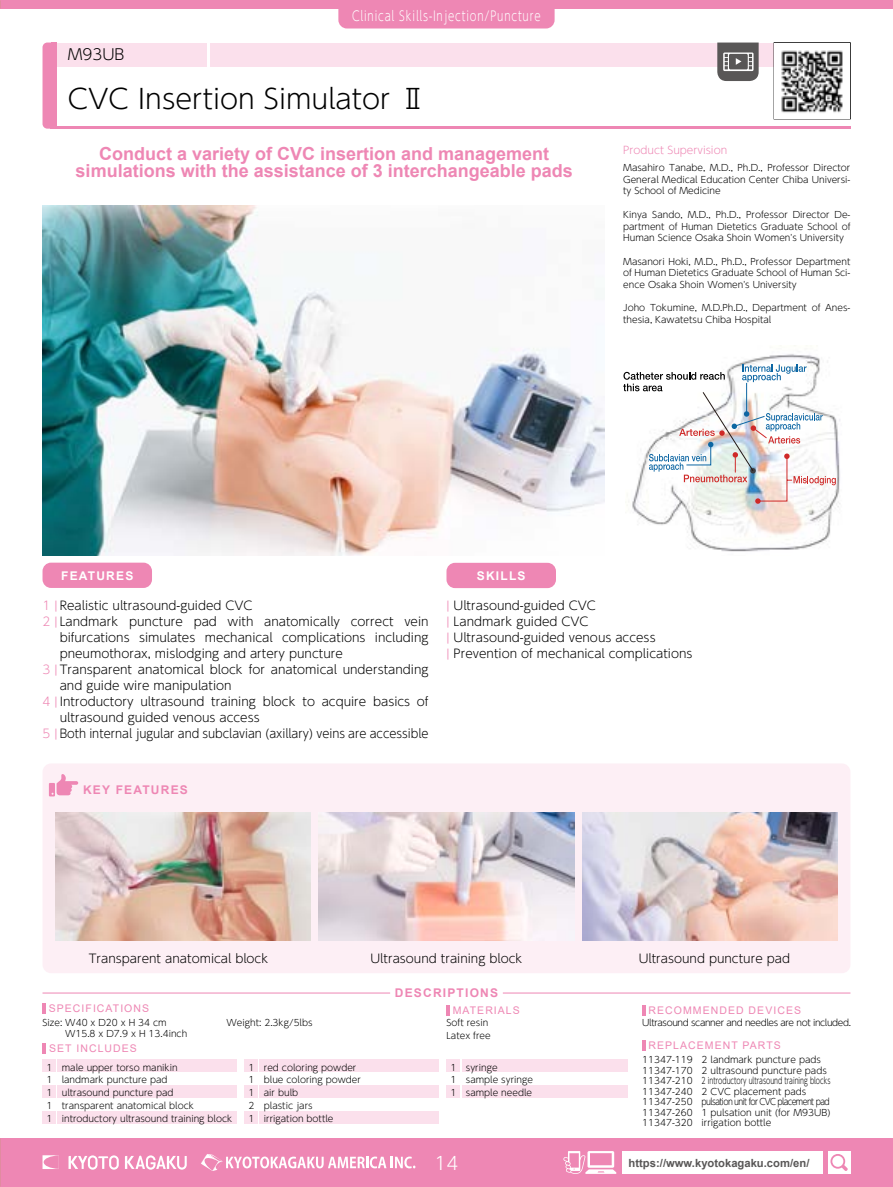
<style>
.page{position:relative;width:893px;height:1187px;background:#fff}
.page>*{position:absolute;margin:0;border:0;box-sizing:border-box;transform-origin:0 0}
.t1{font:300 27px "UD Shin Go Pr 6 N";color:#000}
.t2{font:700 18px/17px "Arial";color:#ee87b4;text-align:center}
.t3{font:300 18px "UD Shin Go Pr 6 N";color:#fff}
.t4{font:300 15px "UD Shin Go Pr 6 N";color:#000}
.t5{font:300 13.5px "UD Shin Go Pr 6 N";letter-spacing:.08em;color:#fff;scale:.75 1}
.t6{font:300 12px/15.9px "UD Shin Go Pr 6 N";color:#000}
.t7{font:300 12px "UD Shin Go Pr 6 N";color:#000;scale:.95 1}
.t8{font:700 12px "Arial";letter-spacing:.1em;color:#ee87b4}
.t9{font:700 12px "Arial";letter-spacing:.1em;color:#fff}
.t10{font:700 11.25px "Arial";color:#595757}
.t11{font:10.5px "Arial";letter-spacing:.1em;color:#ee87b4}
.t12{font:300 10.5px "UD Shin Go Pr 6 N";color:#ee87b4}
.t13{font:300 9px/12.8px "UD Shin Go Pr 6 N";color:#000}
.t14{font:300 9px "UD Shin Go Pr 6 N";letter-spacing:-.04em;color:#000}
.s1{color:#ee87b4}
</style>
<div class="page">
<div style="left:0;top:0;width:893px;height:9px;background:#ee87b4"></div>
<hr style="left:50px;top:126px;width:800px;height:3px;background:#ee87b4">
<div style="left:50px;top:43px;width:800px;height:23px;background:#fbe0ec"></div>
<div style="left:43px;top:43px;width:14px;height:86px;background:#ee87b4;border-radius:5px"></div>
<div style="left:51px;top:43px;width:6px;height:86px;background:#ee87b4"></div>
<div style="left:338px;top:9px;width:217px;height:19px;background:#ee87b4"></div>
<div style="left:348px;top:9px;width:197px;height:13px;background:#ee87b4"></div>
<div style="left:0;top:1137px;width:893px;height:49px;background:#ee87b4"></div>
<div style="left:622px;top:1150px;width:201px;height:23px;background:#fff"></div>
<div style="left:828px;top:1150px;width:22px;height:23px;background:#fff"></div>
<svg style="left:43px;top:1155px;width:16px;height:13px"></svg>
<svg style="left:69px;top:1155px;width:50px;height:14px"></svg>
<svg style="left:125px;top:1155px;width:62px;height:14px"></svg>
<svg style="left:201px;top:1154px;width:214px;height:16px"></svg>
<svg style="left:830px;top:1154px;width:18px;height:16px"></svg>
<svg style="left:563px;top:1151px;width:53px;height:22px"></svg>
<div style="left:43px;top:763px;width:807px;height:210px;background:#fdeff5;border-radius:9px"></div>
<svg style="left:49px;top:774px;width:29px;height:22px"></svg>
<hr style="left:43px;top:992px;width:347px;height:1px;background:#ee87b4">
<hr style="left:503px;top:992px;width:347px;height:1px;background:#ee87b4">
<div style="left:58px;top:1059px;width:179px;height:13px;background:#fbe0ec"></div>
<div style="left:43px;top:1059px;width:13px;height:13px;background:#fbe0ec"></div>
<div style="left:58px;top:1085px;width:179px;height:13px;background:#fbe0ec"></div>
<div style="left:58px;top:1111px;width:179px;height:13px;background:#fbe0ec"></div>
<div style="left:43px;top:1085px;width:13px;height:13px;background:#fbe0ec"></div>
<div style="left:43px;top:1111px;width:13px;height:13px;background:#fbe0ec"></div>
<hr style="left:446px;top:1004px;width:4px;height:11px;background:#ee87b4">
<svg style="left:642px;top:1005px;width:3px;height:10px"></svg>
<div style="left:43px;top:562px;width:109px;height:26px;background:#ee87b4;border-radius:9px"></div>
<div style="left:446px;top:562px;width:110px;height:26px;background:#ee87b4;border-radius:9px"></div>
<svg style="left:43px;top:1003px;width:3px;height:10px"></svg>
<div style="left:260px;top:1059px;width:179px;height:13px;background:#fbe0ec"></div>
<div style="left:462px;top:1059px;width:166px;height:13px;background:#fbe0ec"></div>
<div style="left:244px;top:1059px;width:14px;height:13px;background:#fbe0ec"></div>
<div style="left:446px;top:1059px;width:14px;height:13px;background:#fbe0ec"></div>
<div style="left:260px;top:1085px;width:179px;height:13px;background:#fbe0ec"></div>
<div style="left:462px;top:1085px;width:166px;height:13px;background:#fbe0ec"></div>
<div style="left:260px;top:1111px;width:179px;height:13px;background:#fbe0ec"></div>
<div style="left:244px;top:1085px;width:14px;height:13px;background:#fbe0ec"></div>
<div style="left:446px;top:1085px;width:14px;height:13px;background:#fbe0ec"></div>
<div style="left:244px;top:1111px;width:14px;height:13px;background:#fbe0ec"></div>
<svg style="left:642px;top:1040px;width:3px;height:10px"></svg>
<img style="left:319px;top:812px;width:255px;height:128px">
<img style="left:627px;top:345px;width:213px;height:207px">
<svg style="left:623px;top:364px;width:213px;height:139px"></svg>
<img style="left:55px;top:812px;width:255px;height:128px">
<img style="left:583px;top:812px;width:255px;height:128px">
<img style="left:43px;top:206px;width:562px;height:349px">
<hr style="left:207px;top:43px;width:3px;height:33px;background:#fff">
<svg style="left:717px;top:43px;width:42px;height:38px"></svg>
<svg style="left:43px;top:1043px;width:3px;height:10px"></svg>
<img style="left:775px;top:44px;width:74px;height:69px">
<h3 class="t5" style="left:352px;top:5px;width:253px">Clinical Skills-Injection/Puncture</h3>
<h3 class="t4" style="left:68px;top:42px;width:58px">M93UB</h3>
<h1 class="t1" style="left:68px;top:77px;width:360px">CVC Insertion Simulator Ⅱ</h1>
<h2 class="t2" style="left:76px;top:145px;width:499px">Conduct a variety of CVC insertion and management simulations with the assistance of 3 interchangeable pads</h2>
<p class="t12" style="left:623px;top:141px;width:106px">Product Supervision</p>
<p class="t13" style="left:623px;top:161px;width:229px;line-height:11.7px;text-align:justify">Masahiro Tanabe, M.D., Ph.D., Professor Director General Medical Education Center Chiba Universi&shy;ty School of Medicine</p>
<p class="t13" style="left:623px;top:208px;width:229px;line-height:11.7px;text-align:justify">Kinya Sando, M.D., Ph.D., Professor Director De&shy;partment of Human Dietetics Graduate School of Human Science Osaka Shoin Women's University</p>
<p class="t13" style="left:623px;top:255px;width:229px;line-height:11.7px;text-align:justify">Masanori Hoki, M.D., Ph.D., Professor Department of Human Dietetics Graduate School of Human Sci&shy;ence Osaka Shoin Women's University</p>
<p class="t13" style="left:623px;top:302px;width:229px;line-height:11.7px">Joho Tokumine, M.D.Ph.D., Department of Anes&shy;thesia, Kawatetsu Chiba Hospital</p>
<h3 class="t9" style="left:61px;top:567px;width:74px">FEATURES</h3>
<h3 class="t9" style="left:477px;top:567px;width:50px">SKILLS</h3>
<h3 class="t6" style="left:43px;top:597px;width:212px"><span class="s1">1 |</span> Realistic ultrasound-guided CVC</h3>
<h3 class="t6" style="left:43px;top:613px;width:388px"><span class="s1">2 |</span> Landmark puncture pad with anatomically correct vein</h3>
<h3 class="t6" style="left:60px;top:629px;width:370px">bifurcations simulates mechanical complications including</h3>
<h3 class="t6" style="left:60px;top:645px;width:285px">pneumothorax, mislodging and artery puncture</h3>
<h3 class="t6" style="left:43px;top:661px;width:388px"><span class="s1">3 |</span> Transparent anatomical block for anatomical understanding</h3>
<h3 class="t6" style="left:60px;top:677px;width:173px">and guide wire manipulation</h3>
<h3 class="t6" style="left:43px;top:693px;width:388px"><span class="s1">4 |</span> Introductory ultrasound training block to acquire basics of</h3>
<h3 class="t6" style="left:60px;top:709px;width:201px">ultrasound guided venous access</h3>
<h3 class="t7" style="left:43px;top:723px;width:408px"><span class="s1">5 |</span> Both internal jugular and subclavian (axillary) veins are accessible</h3>
<h3 class="t8" style="left:83px;top:781px;width:106px">KEY FEATURES</h3>
<h3 class="t6" style="left:446px;top:597px;width:247px"><span class="s1">|</span> Ultrasound-guided CVC<br><span class="s1">|</span> Landmark guided CVC<br><span class="s1">|</span> Ultrasound-guided venous access<br><span class="s1">|</span> Prevention of mechanical complications</h3>
<h3 class="t6" style="left:89px;top:950px;width:181px">Transparent anatomical block</h3>
<h3 class="t6" style="left:370px;top:950px;width:154px">Ultrasound training block</h3>
<h3 class="t6" style="left:639px;top:950px;width:153px">Ultrasound puncture pad</h3>
<h3 class="t8" style="left:395px;top:984px;width:105px">DESCRIPTIONS</h3>
<p class="t11" style="left:453px;top:1002px;width:69px">MATERIALS</p>
<p class="t11" style="left:648px;top:1002px;width:154px">RECOMMENDED DEVICES</p>
<p class="t11" style="left:49px;top:1001px;width:102px">SPECIFICATIONS</p>
<p class="t13" style="left:43px;top:1016px;width:126px">Size: W40 x D20 x H 34 cm</p>
<p class="t13" style="left:226px;top:1016px;width:88px">Weight: 2.3kg/5lbs</p>
<p class="t13" style="left:46px;top:1060px;width:7px;text-align:justify">1<br>1<br>1<br>1<br>1</p>
<p class="t13" style="left:62px;top:1060px;width:172px">male upper torso manikin<br>landmark puncture pad<br>ultrasound puncture pad<br>transparent anatomical block introductory ultrasound training block</p>
<p class="t13" style="left:248px;top:1060px;width:7px;text-align:justify">1<br>1<br>1<br>2<br>1</p>
<p class="t13" style="left:450px;top:1060px;width:7px;text-align:justify">1<br>1<br>1</p>
<p class="t14" style="left:642px;top:1015px;width:210px">Ultrasound scanner and needles are not included.</p>
<p class="t11" style="left:648px;top:1037px;width:134px">REPLACEMENT PARTS</p>
<p class="t13" style="left:642px;top:1053px;width:190px;line-height:10.5px">11347-119 2 landmark puncture pads 11347-170 2 ultrasound puncture pads 11347-210 2 introductory ultrasound training blocks 11347-240 2 CVC placement pads 11347-250 pulsation unit for CVC placement pad 11347-260 1 pulsation unit (for M93UB)<br>11347-320 irrigation bottle</p>
<p class="t13" style="left:446px;top:1016px;width:46px">Soft resin<br>Latex free</p>
<p class="t13" style="left:65px;top:1026px;width:124px">W15.8 x D7.9 x H 13.4inch</p>
<p class="t11" style="left:49px;top:1041px;width:89px">SET INCLUDES</p>
<p class="t13" style="left:264px;top:1060px;width:99px">red coloring powder blue coloring powder air bulb<br>plastic jars<br>irrigation bottle</p>
<p class="t13" style="left:466px;top:1060px;width:69px">syringe<br>sample syringe sample needle</p>
<h2 class="t3" style="left:435px;top:1148px;width:25px">14</h2>
<p class="t10" style="left:629px;top:1154px;width:182px">https://www.kyotokagaku.com/en/</p>
</div>
